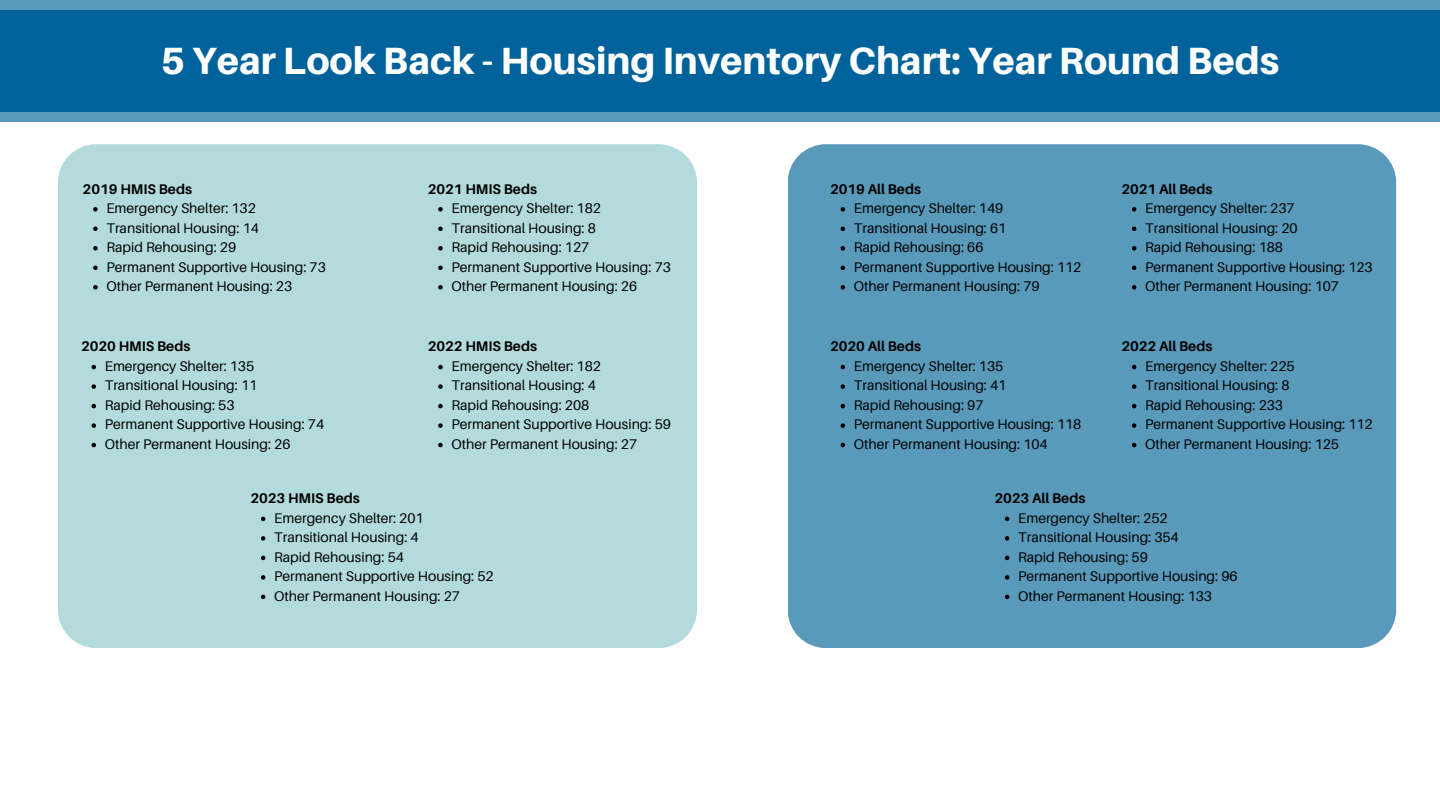
<style>
.page{position:relative;width:1440px;height:810px;background:#fff}
.page>*{position:absolute;margin:0;border:0;box-sizing:border-box;transform-origin:0 0}
.t1{font:800 38px "Aileron";color:#fff}
.t2{font:14px "Aileron";color:#000}
.t3{font:700 14px "Aileron";color:#000}
</style>
<div class="page">
<div style="left:0;top:0;width:1440px;height:122px;background:#599abb"></div>
<div style="left:0;top:10px;width:1440px;height:102px;background:#00629b"></div>
<div style="left:58px;top:144px;width:639px;height:504px;background:#b4dbdc"></div>
<div style="left:788px;top:144px;width:608px;height:504px;background:#599abb"></div>
<svg style="left:93px;top:207px;width:5px;height:5px"></svg>
<svg style="left:93px;top:227px;width:5px;height:4px"></svg>
<svg style="left:93px;top:246px;width:5px;height:5px"></svg>
<svg style="left:93px;top:266px;width:5px;height:4px"></svg>
<svg style="left:93px;top:285px;width:5px;height:5px"></svg>
<svg style="left:92px;top:365px;width:4px;height:4px"></svg>
<svg style="left:92px;top:384px;width:4px;height:5px"></svg>
<svg style="left:92px;top:404px;width:4px;height:4px"></svg>
<svg style="left:92px;top:423px;width:4px;height:5px"></svg>
<svg style="left:92px;top:443px;width:4px;height:4px"></svg>
<svg style="left:438px;top:207px;width:5px;height:5px"></svg>
<svg style="left:438px;top:227px;width:5px;height:4px"></svg>
<svg style="left:438px;top:246px;width:5px;height:5px"></svg>
<svg style="left:438px;top:266px;width:5px;height:4px"></svg>
<svg style="left:438px;top:285px;width:5px;height:5px"></svg>
<svg style="left:438px;top:365px;width:5px;height:4px"></svg>
<svg style="left:438px;top:384px;width:5px;height:5px"></svg>
<svg style="left:438px;top:404px;width:5px;height:4px"></svg>
<svg style="left:438px;top:423px;width:5px;height:5px"></svg>
<svg style="left:438px;top:443px;width:5px;height:4px"></svg>
<svg style="left:261px;top:517px;width:4px;height:4px"></svg>
<svg style="left:261px;top:536px;width:4px;height:5px"></svg>
<svg style="left:261px;top:556px;width:4px;height:4px"></svg>
<svg style="left:261px;top:575px;width:4px;height:5px"></svg>
<svg style="left:261px;top:595px;width:4px;height:4px"></svg>
<svg style="left:841px;top:207px;width:4px;height:5px"></svg>
<svg style="left:841px;top:227px;width:4px;height:4px"></svg>
<svg style="left:841px;top:246px;width:4px;height:5px"></svg>
<svg style="left:841px;top:266px;width:4px;height:4px"></svg>
<svg style="left:841px;top:285px;width:4px;height:5px"></svg>
<svg style="left:1132px;top:207px;width:4px;height:5px"></svg>
<svg style="left:1132px;top:227px;width:4px;height:4px"></svg>
<svg style="left:1132px;top:246px;width:4px;height:5px"></svg>
<svg style="left:1132px;top:266px;width:4px;height:4px"></svg>
<svg style="left:1132px;top:285px;width:4px;height:5px"></svg>
<svg style="left:841px;top:365px;width:4px;height:4px"></svg>
<svg style="left:841px;top:384px;width:4px;height:5px"></svg>
<svg style="left:841px;top:404px;width:4px;height:4px"></svg>
<svg style="left:841px;top:423px;width:4px;height:5px"></svg>
<svg style="left:841px;top:443px;width:4px;height:4px"></svg>
<svg style="left:1132px;top:365px;width:4px;height:4px"></svg>
<svg style="left:1132px;top:384px;width:4px;height:5px"></svg>
<svg style="left:1132px;top:404px;width:4px;height:4px"></svg>
<svg style="left:1132px;top:423px;width:4px;height:5px"></svg>
<svg style="left:1132px;top:443px;width:4px;height:4px"></svg>
<svg style="left:1005px;top:517px;width:4px;height:4px"></svg>
<svg style="left:1005px;top:536px;width:4px;height:5px"></svg>
<svg style="left:1005px;top:556px;width:4px;height:4px"></svg>
<svg style="left:1005px;top:575px;width:4px;height:5px"></svg>
<svg style="left:1005px;top:595px;width:4px;height:4px"></svg>
<p class="t1" style="left:161px;top:38px;width:1120px">5 Year Look Back - Housing Inventory Chart: Year Round Beds</p>
<p class="t3" style="left:83px;top:180px;width:111px">2019 HMIS Beds</p>
<p class="t3" style="left:428px;top:180px;width:111px">2021 HMIS Beds</p>
<p class="t2" style="left:106px;top:199px;width:151px">Emergency Shelter: 132</p>
<p class="t2" style="left:106px;top:219px;width:154px">Transitional Housing: 14</p>
<p class="t2" style="left:106px;top:238px;width:131px">Rapid Rehousing: 29</p>
<p class="t2" style="left:106px;top:258px;width:221px">Permanent Supportive Housing: 73</p>
<p class="t2" style="left:106px;top:277px;width:187px">Other Permanent Housing: 23</p>
<p class="t2" style="left:451px;top:199px;width:151px">Emergency Shelter: 182</p>
<p class="t2" style="left:451px;top:219px;width:146px">Transitional Housing: 8</p>
<p class="t2" style="left:451px;top:238px;width:139px">Rapid Rehousing: 127</p>
<p class="t2" style="left:451px;top:258px;width:221px">Permanent Supportive Housing: 73</p>
<p class="t2" style="left:451px;top:277px;width:187px">Other Permanent Housing: 26</p>
<p class="t3" style="left:81px;top:338px;width:111px">2020 HMIS Beds</p>
<p class="t3" style="left:428px;top:338px;width:111px">2022 HMIS Beds</p>
<p class="t2" style="left:105px;top:357px;width:151px">Emergency Shelter: 135</p>
<p class="t2" style="left:105px;top:377px;width:154px">Transitional Housing: 11</p>
<p class="t2" style="left:105px;top:396px;width:131px">Rapid Rehousing: 53</p>
<p class="t2" style="left:105px;top:416px;width:221px">Permanent Supportive Housing: 74</p>
<p class="t2" style="left:105px;top:435px;width:187px">Other Permanent Housing: 26</p>
<p class="t2" style="left:451px;top:357px;width:151px">Emergency Shelter: 182</p>
<p class="t2" style="left:451px;top:377px;width:146px">Transitional Housing: 4</p>
<p class="t2" style="left:451px;top:396px;width:139px">Rapid Rehousing: 208</p>
<p class="t2" style="left:451px;top:416px;width:221px">Permanent Supportive Housing: 59</p>
<p class="t2" style="left:451px;top:435px;width:187px">Other Permanent Housing: 27</p>
<p class="t3" style="left:250px;top:490px;width:111px">2023 HMIS Beds</p>
<p class="t2" style="left:274px;top:509px;width:151px">Emergency Shelter: 201</p>
<p class="t2" style="left:274px;top:529px;width:146px">Transitional Housing: 4</p>
<p class="t2" style="left:274px;top:548px;width:131px">Rapid Rehousing: 54</p>
<p class="t2" style="left:274px;top:568px;width:221px">Permanent Supportive Housing: 52</p>
<p class="t2" style="left:274px;top:587px;width:187px">Other Permanent Housing: 27</p>
<p class="t3" style="left:830px;top:180px;width:92px">2019 All Beds</p>
<p class="t3" style="left:1121px;top:180px;width:92px">2021 All Beds</p>
<p class="t2" style="left:854px;top:199px;width:151px">Emergency Shelter: 149</p>
<p class="t2" style="left:854px;top:219px;width:154px">Transitional Housing: 61</p>
<p class="t2" style="left:854px;top:238px;width:131px">Rapid Rehousing: 66</p>
<p class="t2" style="left:854px;top:258px;width:229px">Permanent Supportive Housing: 112</p>
<p class="t2" style="left:854px;top:277px;width:187px">Other Permanent Housing: 79</p>
<p class="t2" style="left:1145px;top:199px;width:151px">Emergency Shelter: 237</p>
<p class="t2" style="left:1145px;top:219px;width:154px">Transitional Housing: 20</p>
<p class="t2" style="left:1145px;top:238px;width:139px">Rapid Rehousing: 188</p>
<p class="t2" style="left:1145px;top:258px;width:229px">Permanent Supportive Housing: 123</p>
<p class="t2" style="left:1145px;top:277px;width:195px">Other Permanent Housing: 107</p>
<p class="t3" style="left:830px;top:338px;width:92px">2020 All Beds</p>
<p class="t3" style="left:1121px;top:338px;width:92px">2022 All Beds</p>
<p class="t2" style="left:854px;top:357px;width:151px">Emergency Shelter: 135</p>
<p class="t2" style="left:854px;top:377px;width:154px">Transitional Housing: 41</p>
<p class="t2" style="left:854px;top:396px;width:131px">Rapid Rehousing: 97</p>
<p class="t2" style="left:854px;top:416px;width:229px">Permanent Supportive Housing: 118</p>
<p class="t2" style="left:854px;top:435px;width:195px">Other Permanent Housing: 104</p>
<p class="t2" style="left:1145px;top:357px;width:151px">Emergency Shelter: 225</p>
<p class="t2" style="left:1145px;top:377px;width:146px">Transitional Housing: 8</p>
<p class="t2" style="left:1145px;top:396px;width:139px">Rapid Rehousing: 233</p>
<p class="t2" style="left:1145px;top:416px;width:229px">Permanent Supportive Housing: 112</p>
<p class="t2" style="left:1145px;top:435px;width:195px">Other Permanent Housing: 125</p>
<p class="t3" style="left:994px;top:490px;width:92px">2023 All Beds</p>
<p class="t2" style="left:1018px;top:509px;width:151px">Emergency Shelter: 252</p>
<p class="t2" style="left:1018px;top:529px;width:162px">Transitional Housing: 354</p>
<p class="t2" style="left:1018px;top:548px;width:131px">Rapid Rehousing: 59</p>
<p class="t2" style="left:1018px;top:568px;width:221px">Permanent Supportive Housing: 96</p>
<p class="t2" style="left:1018px;top:587px;width:195px">Other Permanent Housing: 133</p>
</div>
